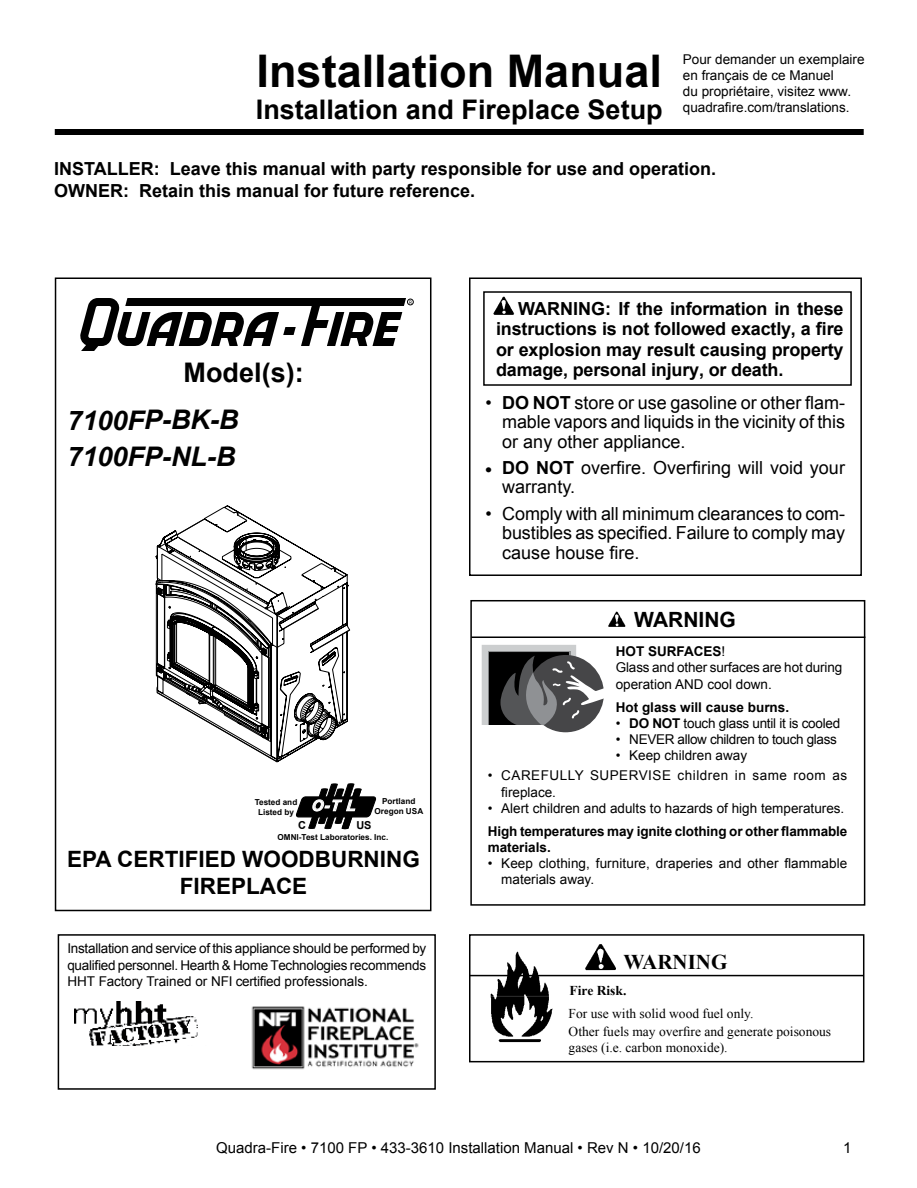
<style>
.page{position:relative;width:917px;height:1188px;background:#fff}
.page>*{position:absolute;margin:0;border:0;box-sizing:border-box;transform-origin:0 0}
.t1{font:700 45px "Arial";color:#000}
.t2{font:700 27px "Arial";color:#000}
.t3{font:italic 700 27px/36.9px "Arial";color:#000}
.t4{font:700 22.5px/27px "Arial";color:#000;text-align:center}
.t5{font:700 21px "Times New Roman";color:#000}
.t6{font:700 21px "Arial";color:#000}
.t7{font:700 18px/20.2px "Arial";color:#000}
.t8{font:18px/19.5px "Arial";letter-spacing:-.01em;color:#000;text-align:justify}
.t9{font:15px "Arial";color:#000}
.t10{font:italic 700 15px "Arial";color:#fff}
.t11{font:13.5px/16.2px "Arial";color:#000}
.t12{font:13.5px/17.7px "Times New Roman";color:#000}
.t13{font:700 13.5px/16.2px "Arial";letter-spacing:-.005em;color:#000}
.t14{font:13.5px/16.2px "Arial";letter-spacing:.035em;color:#000}
.t15{font:13.5px "Arial";letter-spacing:-.02em;color:#000}
.t16{font:13.5px "Arial";letter-spacing:-.025em;color:#000}
.t17{font:700 13.5px "Times New Roman";color:#000}
.t18{font:700 10.95px "Arial";color:#000}
.t19{font:700 8.25px/9.9px "Arial";color:#000;text-align:center}
.t20{font:4.95px "Arial Narrow";color:#000}
.s1{font-weight:700}
</style>
<div class="page">
<svg style="left:80px;top:298px;width:333px;height:53px"></svg>
<div style="left:469px;top:934px;width:395px;height:128px;border:2px solid #000"></div>
<img style="left:486px;top:951px;width:71px;height:92px">
<svg style="left:491px;top:995px;width:57px;height:1px"></svg>
<img style="left:585px;top:944px;width:31px;height:27px">
<hr style="left:469px;top:975px;width:394px;height:1px;background:#000">
<svg style="left:296px;top:783px;width:80px;height:47px"></svg>
<svg style="left:155px;top:505px;width:195px;height:257px"></svg>
<div style="left:55px;top:129px;width:808px;height:6px;background:#000"></div>
<div style="left:470px;top:600px;width:395px;height:306px;border:2px solid #000"></div>
<hr style="left:471px;top:636px;width:394px;height:2px;background:#000">
<div style="left:487px;top:651px;width:83px;height:76px;background:#000"></div>
<div style="left:481px;top:645px;width:95px;height:87px;border:7px solid #bcbec0"></div>
<div style="left:480px;top:725px;width:125px;height:12px;background:#fff"></div>
<div style="left:527px;top:655px;width:77px;height:77px;background:#464648;border-radius:50%"></div>
<svg style="left:500px;top:656px;width:104px;height:71px"></svg>
<img style="left:608px;top:611px;width:18px;height:16px">
<div style="left:55px;top:278px;width:376px;height:633px;border:2px solid #000"></div>
<div style="left:469px;top:278px;width:392px;height:298px;border:2px solid #000"></div>
<img style="left:493px;top:297px;width:22px;height:18px">
<div style="left:58px;top:934px;width:378px;height:156px;border:2px solid #000"></div>
<img style="left:75px;top:1002px;width:123px;height:44px">
<img style="left:251px;top:1006px;width:168px;height:64px">
<h1 class="t1" style="left:256px;top:41px;width:407px">Installation Manual</h1>
<h2 class="t2" style="left:256px;top:92px;width:408px">Installation and Fireplace Setup</h2>
<p class="t11" style="left:683px;top:51px;width:183px">Pour demander un exemplaire en français de ce Manuel<br>du propriétaire, visitez www. quadrafire.com/translations.</p>
<h3 class="t7" style="left:54px;top:159px;width:663px;line-height:21.6px">INSTALLER: Leave this manual with party responsible for use and operation.<br>OWNER: Retain this manual for future reference.</h3>
<h2 class="t2" style="left:184px;top:354px;width:121px">Model(s):</h2>
<h2 class="t3" style="left:67px;top:402px;width:173px">7100FP-BK-B<br>7100FP-NL-B</h2>
<p class="t20" style="left:409px;top:298px;width:4px">R</p>
<p class="t19" style="left:255px;top:797px;width:44px">Tested and<br>Listed by</p>
<p class="t19" style="left:374px;top:797px;width:50px">Portland<br>Oregon USA</p>
<p class="t19" style="left:277px;top:833px;width:112px">OMNI-Test Laboratories, Inc.</p>
<p class="t10" style="left:311px;top:796px;width:47px">O-T L</p>
<p class="t18" style="left:298px;top:818px;width:9px">C</p>
<p class="t18" style="left:356px;top:818px;width:17px">US</p>
<h3 class="t4" style="left:67px;top:846px;width:354px">EPA CERTIFIED WOODBURNING<br>FIREPLACE</h3>
<p class="t11" style="left:67px;top:941px;width:360px;text-align:justify">Installation and service of this appliance should be performed by qualified personnel. Hearth &amp; Home Technologies recommends HHT Factory Trained or NFI certified professionals.</p>
<h3 class="t7" style="left:496px;top:299px;width:349px;text-align:justify;text-indent:22px">WARNING: If the information in these instructions is not followed exactly, a fire or explosion may result causing property damage, personal injury, or death.</h3>
<h3 class="t8" style="left:502px;top:393px;width:344px;text-indent:-17px">• <span class="s1">DO NOT</span> store or use gasoline or other flam&shy;mable vapors and liquids in the vicinity of this or any other appliance.</h3>
<h3 class="t8" style="left:502px;top:458px;width:344px;text-indent:-17px"><span class="s1">• DO NOT</span> overfire. Overfiring will void your warranty.</h3>
<h3 class="t8" style="left:502px;top:504px;width:344px;text-indent:-17px">• Comply with all minimum clearances to com&shy;bustibles as specified. Failure to comply may cause house fire.</h3>
<h3 class="t6" style="left:634px;top:606px;width:103px">WARNING</h3>
<p class="t11" style="left:615px;top:644px;width:228px"><span class="s1">HOT SURFACES</span>!<br>Glass and other surfaces are hot during operation AND cool down.</p>
<p class="t13" style="left:615px;top:699px;width:175px">Hot glass will cause burns.</p>
<p class="t15" style="left:615px;top:714px;width:226px">• <span class="s1">DO NOT</span> touch glass until it is cooled</p>
<p class="t16" style="left:615px;top:730px;width:223px">• NEVER allow children to touch glass</p>
<p class="t11" style="left:615px;top:747px;width:133px">• Keep children away</p>
<p class="t14" style="left:501px;top:768px;width:347px;text-indent:-14px">• CAREFULLY SUPERVISE children in same room as fireplace.</p>
<p class="t11" style="left:487px;top:800px;width:358px">• Alert children and adults to hazards of high temperatures.</p>
<p class="t13" style="left:487px;top:823px;width:361px">High temperatures may ignite clothing or other flammable materials.</p>
<p class="t11" style="left:501px;top:855px;width:347px;text-indent:-14px">• Keep clothing, furniture, draperies and other flammable materials away.</p>
<h3 class="t5" style="left:623px;top:947px;width:105px">WARNING</h3>
<p class="t12" style="left:568px;top:1004px;width:264px">For use with solid wood fuel only.<br>Other fuels may overfire and generate poisonous</p>
<p class="t12" style="left:568px;top:1038px;width:160px">gases (i.e. carbon monoxide).</p>
<p class="t17" style="left:569px;top:981px;width:58px">Fire Risk.</p>
<p class="t9" style="left:216px;top:1138px;width:486px">Quadra-Fire • 7100 FP • 433-3610 Installation Manual • Rev N • 10/20/16</p>
<p class="t9" style="left:843px;top:1138px;width:10px">1</p>
</div>
